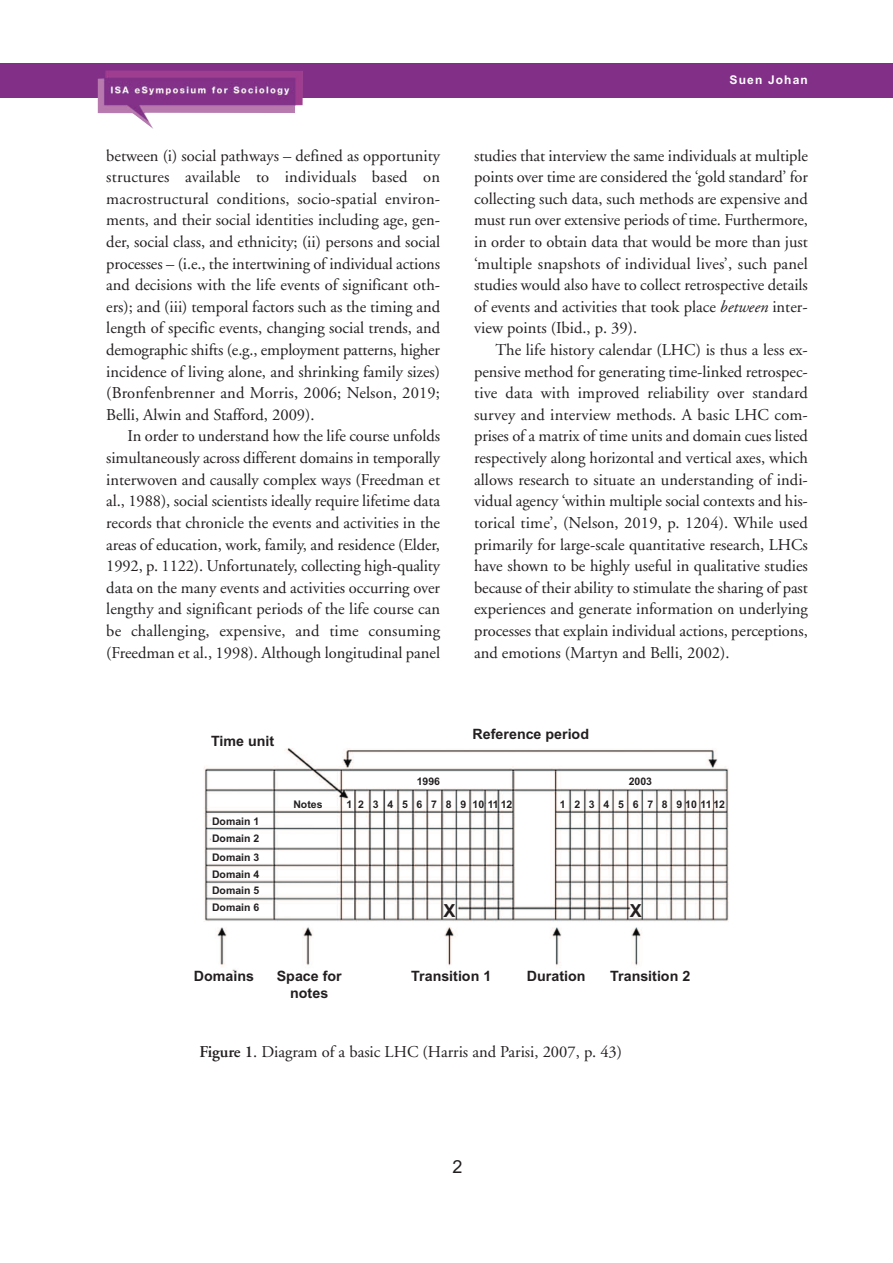
<style>
.page{position:relative;width:893px;height:1263px;background:#fff}
.page>*{position:absolute;margin:0;border:0;box-sizing:border-box;transform-origin:0 0}
.t1{font:700 18px "Arial";color:#231f20}
.t2{font:18px "Arial";color:#231f20}
.t3{font:16.5px/21.6px "Adobe Garamond";color:#231f20;text-align:justify}
.t4{font:700 14.25px/17.1px "Arial";color:#231f20;text-align:center}
.t5{font:700 12px "Arial";letter-spacing:.1em;color:#fff}
.t6{font:700 10.5px/16.2px "Arial";color:#231f20}
.t7{font:700 10.5px "Arial";letter-spacing:.18em;color:#231f20}
.t8{font:700 10.5px "Arial";letter-spacing:.835em;color:#231f20}
.s1{font-style:italic}
.s2{font-weight:600}
</style>
<div class="page">
<div style="left:1px;top:63px;width:892px;height:34px;background:#822f87"></div>
<img style="left:98px;top:71px;width:205px;height:58px">
<img style="left:204px;top:748px;width:525px;height:223px">
<p class="t3" style="left:106px;top:146px;width:335px">between (i) social pathways – defined as opportunity structures available to individuals based on macrostructural conditions, socio-spatial environ&shy;ments, and their social identities including age, gen&shy;der, social class, and ethnicity; (ii) persons and social processes – (i.e., the intertwining of individual actions and decisions with the life events of significant oth&shy;ers); and (iii) temporal factors such as the timing and length of specific events, changing social trends, and demographic shifts (e.g., employment patterns, higher incidence of living alone, and shrinking family sizes) (Bronfenbrenner and Morris, 2006; Nelson, 2019; Belli, Alwin and Stafford, 2009).</p>
<p class="t3" style="left:106px;top:427px;width:335px;text-indent:21px">In order to understand how the life course unfolds simultaneously across different domains in temporally interwoven and causally complex ways (Freedman et al., 1988), social scientists ideally require lifetime data records that chronicle the events and activities in the areas of education, work, family, and residence (Elder, 1992, p. 1122). Unfortunately, collecting high-quality data on the many events and activities occurring over lengthy and significant periods of the life course can be challenging, expensive, and time consuming (Freedman et al., 1998). Although longitudinal panel</p>
<p class="t4" style="left:211px;top:732px;width:65px">Time unit</p>
<p class="t5" style="left:729px;top:75px;width:80px">Suen Johan</p>
<p class="t3" style="left:474px;top:146px;width:335px">studies that interview the same individuals at multiple points over time are considered the ‘gold standard’ for collecting such data, such methods are expensive and must run over extensive periods of time. Furthermore, in order to obtain data that would be more than just ‘multiple snapshots of individual lives’, such panel studies would also have to collect retrospective details of events and activities that took place <span class="s1">between</span> inter&shy;view points (Ibid., p. 39).</p>
<p class="t3" style="left:474px;top:340px;width:335px;text-indent:21px">The life history calendar (LHC) is thus a less ex&shy;pensive method for generating time-linked retrospec&shy;tive data with improved reliability over standard survey and interview methods. A basic LHC com&shy;prises of a matrix of time units and domain cues listed respectively along horizontal and vertical axes, which allows research to situate an understanding of indi&shy;vidual agency ‘within multiple social contexts and his&shy;torical time’, (Nelson, 2019, p. 1204). While used primarily for large-scale quantitative research, LHCs have shown to be highly useful in qualitative studies because of their ability to stimulate the sharing of past experiences and generate information on underlying processes that explain individual actions, perceptions, and emotions (Martyn and Belli, 2002).</p>
<p class="t4" style="left:473px;top:726px;width:118px">Reference period</p>
<p class="t6" style="left:417px;top:774px;width:25px">1996</p>
<p class="t6" style="left:629px;top:774px;width:25px">2003</p>
<p class="t6" style="left:212px;top:813px;width:49px;line-height:17.2px">Domain 1<br>Domain 2</p>
<p class="t6" style="left:212px;top:850px;width:49px;text-align:justify">Domain 3<br>Domain 4<br>Domain 5</p>
<p class="t6" style="left:212px;top:900px;width:49px">Domain 6</p>
<p class="t6" style="left:293px;top:796px;width:31px">Notes</p>
<p class="t7" style="left:347px;top:798px;width:167px">12 3 4 5 6 7 8 9101112</p>
<p class="t8" style="left:560px;top:798px;width:167px">123456789101112</p>
<p class="t1" style="left:443px;top:900px;width:14px">X</p>
<p class="t1" style="left:630px;top:900px;width:14px">X</p>
<p class="t4" style="left:194px;top:967px;width:62px">Domains</p>
<p class="t4" style="left:277px;top:967px;width:66px">Space for notes</p>
<p class="t4" style="left:411px;top:967px;width:81px">Transition 1</p>
<p class="t4" style="left:527px;top:967px;width:60px">Duration</p>
<p class="t4" style="left:610px;top:967px;width:81px">Transition 2</p>
<p class="t3" style="left:199px;top:1043px;width:424px"><span class="s2">Figure 1</span>. Diagram of a basic LHC (Harris and Parisi, 2007, p. 43)</p>
<p class="t2" style="left:452px;top:1156px;width:12px">2</p>
</div>
